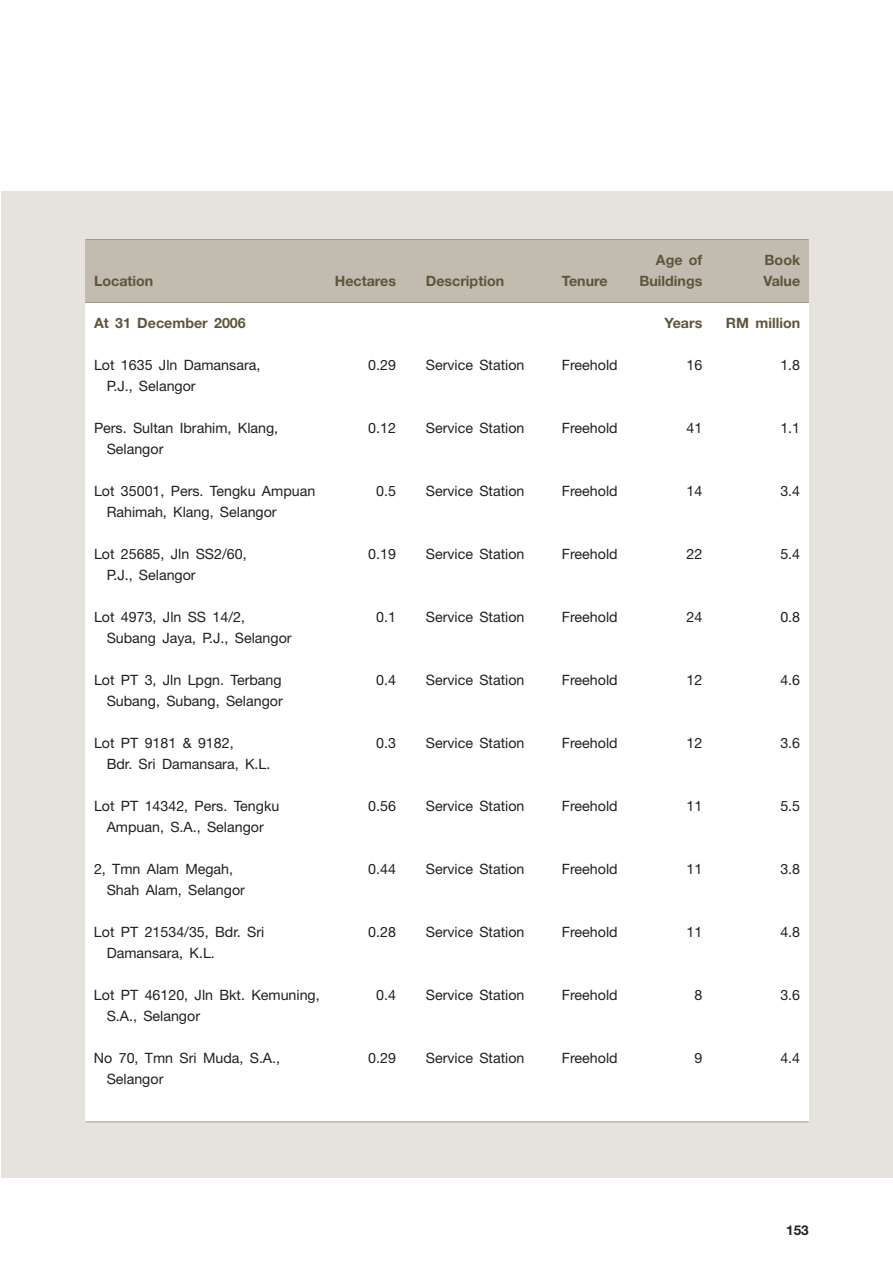
<style>
.page{position:relative;width:893px;height:1262px;background:#fff}
.page>*{position:absolute;margin:0;border:0;box-sizing:border-box;transform-origin:0 0}
.t1{font:14.25px "Helvetica Neue";color:#231f1f}
.t2{font:700 14.25px "Helvetica Neue";color:#5f553b}
.t3{font:700 13.5px "Helvetica Neue";color:#231f1f}
</style>
<div class="page">
<div style="left:1px;top:191px;width:891px;height:987px;background:#e6e3de"></div>
<div style="left:85px;top:240px;width:723px;height:63px;background:#c2bbaf"></div>
<div style="left:85px;top:303px;width:723px;height:818px;background:#fff"></div>
<hr style="left:85px;top:239px;width:723px;height:1px;background:#a19a87">
<hr style="left:85px;top:302px;width:723px;height:1px;background:#a19a87">
<hr style="left:85px;top:1121px;width:723px;height:1px;background:#a19a87">
<p class="t2" style="left:656px;top:255px;width:48px">Age of</p>
<p class="t2" style="left:764px;top:255px;width:37px">Book</p>
<p class="t2" style="left:94px;top:276px;width:61px">Location</p>
<p class="t2" style="left:335px;top:276px;width:63px">Hectares</p>
<p class="t2" style="left:426px;top:276px;width:80px">Description</p>
<p class="t2" style="left:562px;top:276px;width:47px">Tenure</p>
<p class="t2" style="left:639px;top:276px;width:65px">Buildings</p>
<p class="t2" style="left:763px;top:276px;width:38px">Value</p>
<p class="t2" style="left:94px;top:318px;width:153px">At 31 December 2006</p>
<p class="t2" style="left:664px;top:318px;width:39px">Years</p>
<p class="t2" style="left:725px;top:318px;width:76px">RM million</p>
<p class="t1" style="left:94px;top:360px;width:168px">Lot 1635 Jln Damansara,</p>
<p class="t1" style="left:368px;top:360px;width:29px">0.29</p>
<p class="t1" style="left:426px;top:360px;width:100px">Service Station</p>
<p class="t1" style="left:562px;top:360px;width:57px">Freehold</p>
<p class="t1" style="left:686px;top:360px;width:17px">16</p>
<p class="t1" style="left:780px;top:360px;width:21px">1.8</p>
<p class="t1" style="left:107px;top:381px;width:90px">P.J., Selangor</p>
<p class="t1" style="left:94px;top:423px;width:186px">Pers. Sultan Ibrahim, Klang,</p>
<p class="t1" style="left:368px;top:423px;width:29px">0.12</p>
<p class="t1" style="left:426px;top:423px;width:100px">Service Station</p>
<p class="t1" style="left:562px;top:423px;width:57px">Freehold</p>
<p class="t1" style="left:686px;top:423px;width:17px">41</p>
<p class="t1" style="left:780px;top:423px;width:21px">1.1</p>
<p class="t1" style="left:107px;top:444px;width:58px">Selangor</p>
<p class="t1" style="left:94px;top:486px;width:223px">Lot 35001, Pers. Tengku Ampuan</p>
<p class="t1" style="left:376px;top:486px;width:21px">0.5</p>
<p class="t1" style="left:426px;top:486px;width:100px">Service Station</p>
<p class="t1" style="left:562px;top:486px;width:57px">Freehold</p>
<p class="t1" style="left:686px;top:486px;width:17px">14</p>
<p class="t1" style="left:780px;top:486px;width:21px">3.4</p>
<p class="t1" style="left:107px;top:507px;width:171px">Rahimah, Klang, Selangor</p>
<p class="t1" style="left:94px;top:549px;width:154px">Lot 25685, Jln SS2/60,</p>
<p class="t1" style="left:368px;top:549px;width:29px">0.19</p>
<p class="t1" style="left:426px;top:549px;width:100px">Service Station</p>
<p class="t1" style="left:562px;top:549px;width:57px">Freehold</p>
<p class="t1" style="left:686px;top:549px;width:17px">22</p>
<p class="t1" style="left:780px;top:549px;width:21px">5.4</p>
<p class="t1" style="left:107px;top:570px;width:90px">P.J., Selangor</p>
<p class="t1" style="left:94px;top:612px;width:152px">Lot 4973, Jln SS 14/2,</p>
<p class="t1" style="left:376px;top:612px;width:21px">0.1</p>
<p class="t1" style="left:426px;top:612px;width:100px">Service Station</p>
<p class="t1" style="left:562px;top:612px;width:57px">Freehold</p>
<p class="t1" style="left:686px;top:612px;width:17px">24</p>
<p class="t1" style="left:780px;top:612px;width:21px">0.8</p>
<p class="t1" style="left:107px;top:633px;width:186px">Subang Jaya, P.J., Selangor</p>
<p class="t1" style="left:94px;top:675px;width:189px">Lot PT 3, Jln Lpgn. Terbang</p>
<p class="t1" style="left:376px;top:675px;width:21px">0.4</p>
<p class="t1" style="left:426px;top:675px;width:100px">Service Station</p>
<p class="t1" style="left:562px;top:675px;width:57px">Freehold</p>
<p class="t1" style="left:686px;top:675px;width:17px">12</p>
<p class="t1" style="left:780px;top:675px;width:21px">4.6</p>
<p class="t1" style="left:107px;top:696px;width:178px">Subang, Subang, Selangor</p>
<p class="t1" style="left:94px;top:738px;width:141px">Lot PT 9181 &amp; 9182,</p>
<p class="t1" style="left:376px;top:738px;width:21px">0.3</p>
<p class="t1" style="left:426px;top:738px;width:100px">Service Station</p>
<p class="t1" style="left:562px;top:738px;width:57px">Freehold</p>
<p class="t1" style="left:686px;top:738px;width:17px">12</p>
<p class="t1" style="left:780px;top:738px;width:21px">3.6</p>
<p class="t1" style="left:107px;top:759px;width:165px">Bdr. Sri Damansara, K.L.</p>
<p class="t1" style="left:94px;top:801px;width:187px">Lot PT 14342, Pers. Tengku</p>
<p class="t1" style="left:368px;top:801px;width:29px">0.56</p>
<p class="t1" style="left:426px;top:801px;width:100px">Service Station</p>
<p class="t1" style="left:562px;top:801px;width:57px">Freehold</p>
<p class="t1" style="left:686px;top:801px;width:17px">11</p>
<p class="t1" style="left:780px;top:801px;width:21px">5.5</p>
<p class="t1" style="left:107px;top:822px;width:159px">Ampuan, S.A., Selangor</p>
<p class="t1" style="left:94px;top:864px;width:141px">2, Tmn Alam Megah,</p>
<p class="t1" style="left:368px;top:864px;width:29px">0.44</p>
<p class="t1" style="left:426px;top:864px;width:100px">Service Station</p>
<p class="t1" style="left:562px;top:864px;width:57px">Freehold</p>
<p class="t1" style="left:686px;top:864px;width:17px">11</p>
<p class="t1" style="left:780px;top:864px;width:21px">3.8</p>
<p class="t1" style="left:107px;top:885px;width:140px">Shah Alam, Selangor</p>
<p class="t1" style="left:94px;top:927px;width:172px">Lot PT 21534/35, Bdr. Sri</p>
<p class="t1" style="left:368px;top:927px;width:29px">0.28</p>
<p class="t1" style="left:426px;top:927px;width:100px">Service Station</p>
<p class="t1" style="left:562px;top:927px;width:57px">Freehold</p>
<p class="t1" style="left:686px;top:927px;width:17px">11</p>
<p class="t1" style="left:780px;top:927px;width:21px">4.8</p>
<p class="t1" style="left:107px;top:948px;width:110px">Damansara, K.L.</p>
<p class="t1" style="left:94px;top:990px;width:227px">Lot PT 46120, Jln Bkt. Kemuning,</p>
<p class="t1" style="left:376px;top:990px;width:21px">0.4</p>
<p class="t1" style="left:426px;top:990px;width:100px">Service Station</p>
<p class="t1" style="left:562px;top:990px;width:57px">Freehold</p>
<p class="t1" style="left:694px;top:990px;width:9px">8</p>
<p class="t1" style="left:780px;top:990px;width:21px">3.6</p>
<p class="t1" style="left:107px;top:1011px;width:95px">S.A., Selangor</p>
<p class="t1" style="left:94px;top:1053px;width:188px">No 70, Tmn Sri Muda, S.A.,</p>
<p class="t1" style="left:368px;top:1053px;width:29px">0.29</p>
<p class="t1" style="left:426px;top:1053px;width:100px">Service Station</p>
<p class="t1" style="left:562px;top:1053px;width:57px">Freehold</p>
<p class="t1" style="left:694px;top:1053px;width:9px">9</p>
<p class="t1" style="left:780px;top:1053px;width:21px">4.4</p>
<p class="t1" style="left:107px;top:1074px;width:58px">Selangor</p>
<p class="t3" style="left:786px;top:1225px;width:24px">153</p>
</div>
